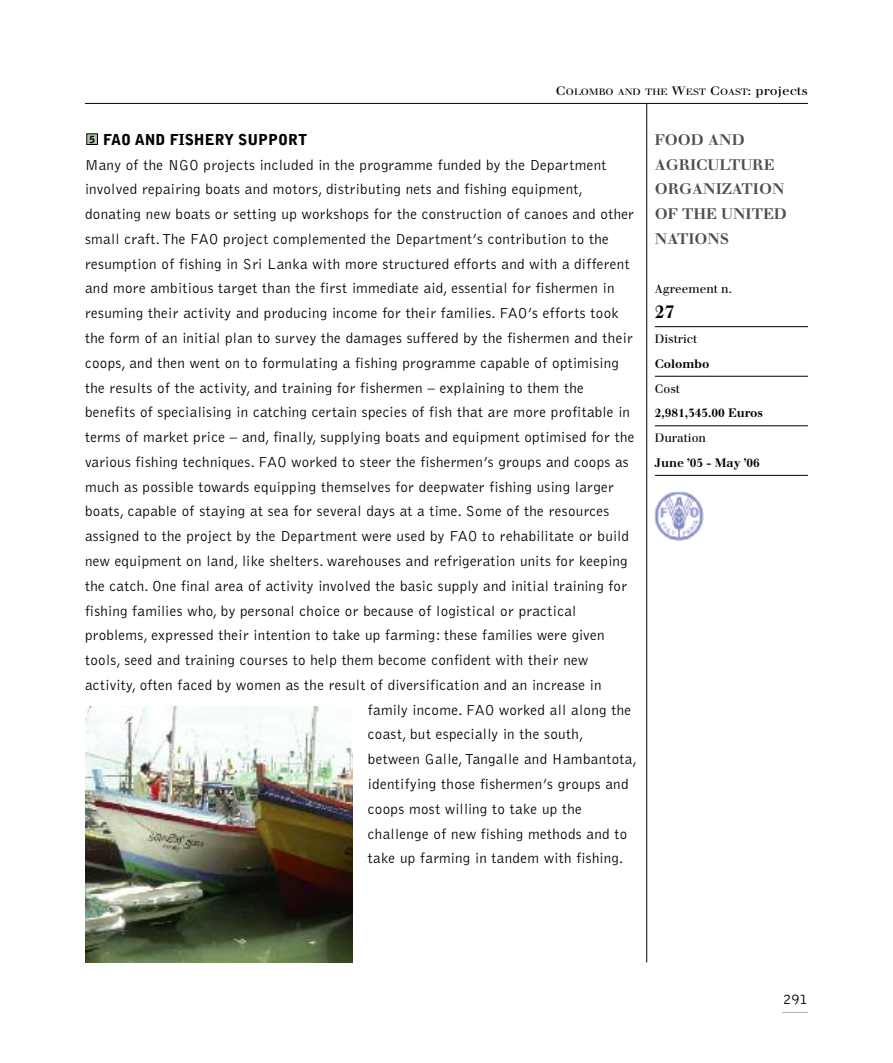
<style>
.page{position:relative;width:893px;height:1063px;background:#fff}
.page>*{position:absolute;margin:0;border:0;box-sizing:border-box;transform-origin:0 0}
.t1{font:700 18px "Walbaum";color:#000}
.t2{font:300 15px "Bell Gothic";letter-spacing:.02em;color:#000}
.t3{font:700 15px/24.8px "Walbaum";color:#4d4d4d}
.t4{font:900 15px "Bell Gothic";color:#000}
.t5{font:700 12px "Walbaum";color:#000}
.t6{font:12px "Walbaum";color:#000}
.t7{font:900 9.75px "Bell Gothic";color:#000}
.t8{font:9px "Walbaum";color:#000;scale:1.15 1}
.s1{font-size:12px}
</style>
<div class="page">
<div style="left:87px;top:134px;width:10px;height:10px;background:#b0c3ac"></div>
<div style="left:87px;top:134px;width:11px;height:11px;border:1px solid #000"></div>
<hr style="left:85px;top:103px;width:723px;height:1px;background:#000">
<hr style="left:646px;top:103px;width:1px;height:859px;background:#000">
<img style="left:85px;top:706px;width:268px;height:256px">
<hr style="left:655px;top:326px;width:153px;height:1px;background:#000">
<hr style="left:655px;top:376px;width:153px;height:1px;background:#000">
<hr style="left:655px;top:426px;width:153px;height:1px;background:#000">
<hr style="left:655px;top:475px;width:153px;height:1px;background:#000">
<img style="left:655px;top:492px;width:48px;height:48px">
<svg style="left:782px;top:1012px;width:26px;height:1px"></svg>
<p class="t8" style="left:556px;top:88px;width:221px"><span class="s1">C</span>OLOMBO AND THE <span class="s1">W</span>EST <span class="s1">C</span>OAST<span class="s1">: projects</span></p>
<p class="t4" style="left:103px;top:134px;width:206px">FAO AND FISHERY SUPPORT</p>
<p class="t2" style="left:85px;top:159px;width:523px">Many of the NGO projects included in the programme funded by the Department</p>
<p class="t2" style="left:85px;top:184px;width:500px">involved repairing boats and motors, distributing nets and fishing equipment,</p>
<p class="t2" style="left:85px;top:209px;width:551px">donating new boats or setting up workshops for the construction of canoes and other</p>
<p class="t2" style="left:85px;top:233px;width:525px">small craft.The FAO project complemented the Department’s contribution to the</p>
<p class="t2" style="left:85px;top:258px;width:546px">resumption of fishing in Sri Lanka with more structured efforts and with a different</p>
<p class="t2" style="left:85px;top:283px;width:531px">and more ambitious target than the first immediate aid, essential for fishermen in</p>
<p class="t2" style="left:85px;top:308px;width:535px">resuming their activity and producing income for their families. FAO’s efforts took</p>
<p class="t2" style="left:85px;top:332px;width:549px">the form of an initial plan to survey the damages suffered by the fishermen and their</p>
<p class="t2" style="left:85px;top:357px;width:535px">coops, and then went on to formulating a fishing programme capable of optimising</p>
<p class="t2" style="left:85px;top:382px;width:500px">the results of the activity, and training for fishermen – explaining to them the</p>
<p class="t2" style="left:85px;top:407px;width:547px">benefits of specialising in catching certain species of fish that are more profitable in</p>
<p class="t2" style="left:85px;top:432px;width:551px">terms of market price – and, finally, supplying boats and equipment optimised for the</p>
<p class="t2" style="left:85px;top:456px;width:545px">various fishing techniques. FAO worked to steer the fishermen’s groups and coops as</p>
<p class="t2" style="left:85px;top:481px;width:530px">much as possible towards equipping themselves for deepwater fishing using larger</p>
<p class="t2" style="left:85px;top:506px;width:526px">boats, capable of staying at sea for several days at a time. Some of the resources</p>
<p class="t2" style="left:85px;top:531px;width:545px">assigned to the project by the Department were used by FAO to rehabilitate or build</p>
<p class="t2" style="left:85px;top:555px;width:544px">new equipment on land, like shelters. warehouses and refrigeration units for keeping</p>
<p class="t2" style="left:85px;top:580px;width:544px">the catch. One final area of activity involved the basic supply and initial training for</p>
<p class="t2" style="left:85px;top:605px;width:493px">fishing families who, by personal choice or because of logistical or practical</p>
<p class="t2" style="left:85px;top:630px;width:521px">problems, expressed their intention to take up farming: these families were given</p>
<p class="t2" style="left:85px;top:655px;width:505px">tools, seed and training courses to help them become confident with their new</p>
<p class="t2" style="left:85px;top:679px;width:518px">activity, often faced by women as the result of diversification and an increase in</p>
<p class="t2" style="left:368px;top:704px;width:265px">family income. FAO worked all along the</p>
<p class="t2" style="left:368px;top:729px;width:217px">coast, but especially in the south,</p>
<p class="t2" style="left:368px;top:754px;width:271px">between Galle,Tangalle and Hambantota,</p>
<p class="t2" style="left:368px;top:779px;width:262px">identifying those fishermen’s groups and</p>
<p class="t2" style="left:368px;top:803px;width:216px">coops most willing to take up the</p>
<p class="t2" style="left:368px;top:828px;width:261px">challenge of new fishing methods and to</p>
<p class="t2" style="left:368px;top:853px;width:257px">take up farming in tandem with fishing.</p>
<p class="t7" style="left:89px;top:136px;width:7px">5</p>
<p class="t3" style="left:655px;top:129px;width:134px">FOOD AND<br>AGRICULTURE<br>ORGANIZATION<br>OF THE UNITED<br>NATIONS</p>
<p class="t6" style="left:655px;top:285px;width:79px">Agreement n.</p>
<p class="t1" style="left:655px;top:305px;width:22px">27</p>
<p class="t6" style="left:655px;top:334px;width:44px">District</p>
<p class="t5" style="left:655px;top:359px;width:56px">Colombo</p>
<p class="t6" style="left:655px;top:384px;width:27px">Cost</p>
<p class="t5" style="left:655px;top:409px;width:110px">2,981,345.00 Euros</p>
<p class="t6" style="left:655px;top:434px;width:53px">Duration</p>
<p class="t5" style="left:655px;top:458px;width:107px">June ’05 - May ’06</p>
<p class="t2" style="left:783px;top:993px;width:26px">291</p>
</div>
